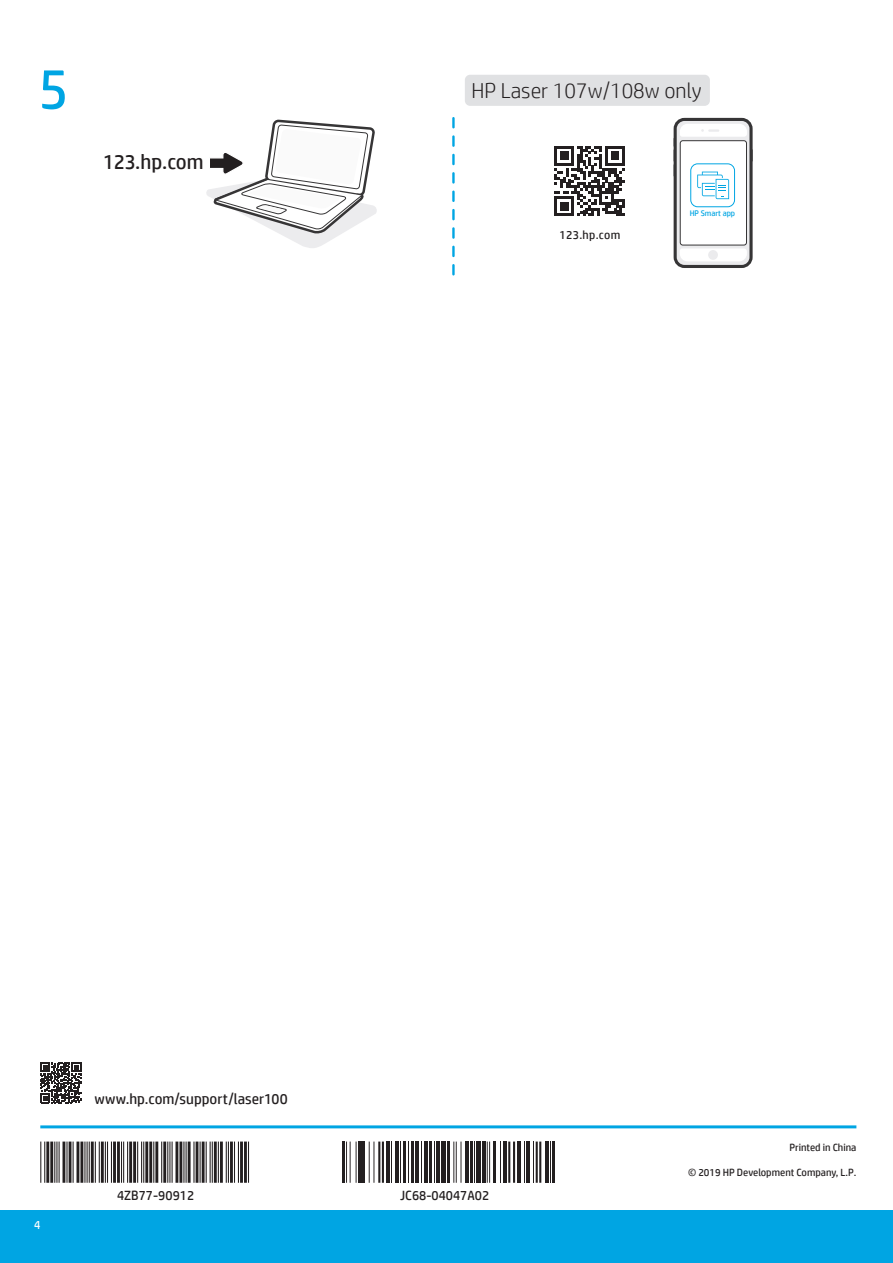
<style>
.page{position:relative;width:893px;height:1263px;background:#fff}
.page>*{position:absolute;margin:0;border:0;box-sizing:border-box;transform-origin:0 0}
.t1{font:56.7px "HP Simplified";color:#00a5e3}
.t2{font:300 21.6px "HP Simplified";color:#231f20}
.t3{font:20.85px "HP Simplified";color:#231f20}
.t4{font:14.85px "HP Simplified";color:#231f20}
.t5{font:13.35px "HP Simplified";color:#231f20}
.t6{font:11.85px "HP Simplified";letter-spacing:.025em;color:#231f20}
.t7{font:11.85px "HP Simplified";color:#fff}
.t8{font:10.35px "HP Simplified";color:#231f20}
.t9{font:8.1px "HP Simplified";color:#00a5e3}
</style>
<div class="page">
<div style="left:465px;top:75px;width:245px;height:31px;background:#e0e1e3;border-radius:5px"></div>
<div style="left:0;top:1210px;width:893px;height:53px;background:#00a5e3"></div>
<hr style="left:40px;top:1125px;width:816px;height:3px;background:#00a5e3">
<svg style="left:40px;top:1062px;width:41px;height:41px"></svg>
<svg style="left:452px;top:118px;width:3px;height:156px"></svg>
<svg style="left:554px;top:146px;width:71px;height:70px"></svg>
<svg style="left:675px;top:119px;width:76px;height:147px"></svg>
<div style="left:674px;top:118px;width:79px;height:150px;border:3px solid #363536;border-radius:9px"></div>
<svg style="left:680px;top:248px;width:67px;height:13px"></svg>
<div style="left:708px;top:250px;width:10px;height:10px;background:#ebebed;border-radius:50%"></div>
<div style="left:680px;top:140px;width:67px;height:105px;background:#fff;border:1px solid #363536;border-radius:3px"></div>
<div style="left:690px;top:163px;width:45px;height:44px;border:1px solid #00a5e3;border-radius:7px"></div>
<svg style="left:674px;top:124px;width:78px;height:75px"></svg>
<svg style="left:206px;top:120px;width:171px;height:128px"></svg>
<hr style="left:54px;top:1141px;width:1px;height:42px;background:#231f20">
<hr style="left:50px;top:1141px;width:3px;height:42px;background:#231f20">
<hr style="left:46px;top:1141px;width:3px;height:42px;background:#231f20">
<hr style="left:44px;top:1141px;width:1px;height:42px;background:#231f20">
<hr style="left:40px;top:1141px;width:1px;height:42px;background:#231f20">
<hr style="left:69px;top:1141px;width:2px;height:42px;background:#231f20">
<hr style="left:66px;top:1141px;width:2px;height:42px;background:#231f20">
<hr style="left:63px;top:1141px;width:2px;height:42px;background:#231f20">
<hr style="left:59px;top:1141px;width:1px;height:42px;background:#231f20">
<hr style="left:56px;top:1141px;width:1px;height:42px;background:#231f20">
<hr style="left:87px;top:1141px;width:1px;height:42px;background:#231f20">
<hr style="left:84px;top:1141px;width:1px;height:42px;background:#231f20">
<hr style="left:80px;top:1141px;width:3px;height:42px;background:#231f20">
<hr style="left:77px;top:1141px;width:2px;height:42px;background:#231f20">
<hr style="left:73px;top:1141px;width:1px;height:42px;background:#231f20">
<hr style="left:101px;top:1141px;width:3px;height:42px;background:#231f20">
<hr style="left:99px;top:1141px;width:1px;height:42px;background:#231f20">
<hr style="left:95px;top:1141px;width:1px;height:42px;background:#231f20">
<hr style="left:91px;top:1141px;width:3px;height:42px;background:#231f20">
<hr style="left:89px;top:1141px;width:1px;height:42px;background:#231f20">
<hr style="left:117px;top:1141px;width:3px;height:42px;background:#231f20">
<hr style="left:113px;top:1141px;width:3px;height:42px;background:#231f20">
<hr style="left:111px;top:1141px;width:1px;height:42px;background:#231f20">
<hr style="left:107px;top:1141px;width:1px;height:42px;background:#231f20">
<hr style="left:105px;top:1141px;width:1px;height:42px;background:#231f20">
<hr style="left:133px;top:1141px;width:3px;height:42px;background:#231f20">
<hr style="left:129px;top:1141px;width:3px;height:42px;background:#231f20">
<hr style="left:127px;top:1141px;width:1px;height:42px;background:#231f20">
<hr style="left:123px;top:1141px;width:1px;height:42px;background:#231f20">
<hr style="left:121px;top:1141px;width:1px;height:42px;background:#231f20">
<hr style="left:149px;top:1141px;width:3px;height:42px;background:#231f20">
<hr style="left:145px;top:1141px;width:3px;height:42px;background:#231f20">
<hr style="left:143px;top:1141px;width:1px;height:42px;background:#231f20">
<hr style="left:141px;top:1141px;width:1px;height:42px;background:#231f20">
<hr style="left:137px;top:1141px;width:1px;height:42px;background:#231f20">
<hr style="left:167px;top:1141px;width:1px;height:42px;background:#231f20">
<hr style="left:163px;top:1141px;width:3px;height:42px;background:#231f20">
<hr style="left:161px;top:1141px;width:1px;height:42px;background:#231f20">
<hr style="left:155px;top:1141px;width:3px;height:42px;background:#231f20">
<hr style="left:153px;top:1141px;width:1px;height:42px;background:#231f20">
<hr style="left:183px;top:1141px;width:1px;height:42px;background:#231f20">
<hr style="left:179px;top:1141px;width:3px;height:42px;background:#231f20">
<hr style="left:175px;top:1141px;width:3px;height:42px;background:#231f20">
<hr style="left:172px;top:1141px;width:1px;height:42px;background:#231f20">
<hr style="left:169px;top:1141px;width:1px;height:42px;background:#231f20">
<hr style="left:200px;top:1141px;width:1px;height:42px;background:#231f20">
<hr style="left:196px;top:1141px;width:2px;height:42px;background:#231f20">
<hr style="left:193px;top:1141px;width:2px;height:42px;background:#231f20">
<hr style="left:188px;top:1141px;width:3px;height:42px;background:#231f20">
<hr style="left:186px;top:1141px;width:1px;height:42px;background:#231f20">
<hr style="left:214px;top:1141px;width:3px;height:42px;background:#231f20">
<hr style="left:212px;top:1141px;width:1px;height:42px;background:#231f20">
<hr style="left:210px;top:1141px;width:1px;height:42px;background:#231f20">
<hr style="left:206px;top:1141px;width:1px;height:42px;background:#231f20">
<hr style="left:202px;top:1141px;width:3px;height:42px;background:#231f20">
<hr style="left:230px;top:1141px;width:3px;height:42px;background:#231f20">
<hr style="left:228px;top:1141px;width:1px;height:42px;background:#231f20">
<hr style="left:226px;top:1141px;width:1px;height:42px;background:#231f20">
<hr style="left:220px;top:1141px;width:3px;height:42px;background:#231f20">
<hr style="left:218px;top:1141px;width:1px;height:42px;background:#231f20">
<hr style="left:248px;top:1141px;width:1px;height:42px;background:#231f20">
<hr style="left:244px;top:1141px;width:3px;height:42px;background:#231f20">
<hr style="left:240px;top:1141px;width:3px;height:42px;background:#231f20">
<hr style="left:238px;top:1141px;width:1px;height:42px;background:#231f20">
<hr style="left:234px;top:1141px;width:1px;height:42px;background:#231f20">
<hr style="left:342px;top:1141px;width:3px;height:42px;background:#231f20">
<hr style="left:346px;top:1141px;width:1px;height:42px;background:#231f20">
<hr style="left:350px;top:1141px;width:1px;height:42px;background:#231f20">
<hr style="left:356px;top:1141px;width:1px;height:42px;background:#231f20">
<hr style="left:358px;top:1141px;width:2px;height:42px;background:#231f20">
<hr style="left:362px;top:1141px;width:3px;height:42px;background:#231f20">
<hr style="left:369px;top:1141px;width:1px;height:42px;background:#231f20">
<hr style="left:373px;top:1141px;width:1px;height:42px;background:#231f20">
<hr style="left:378px;top:1141px;width:2px;height:42px;background:#231f20">
<hr style="left:382px;top:1141px;width:2px;height:42px;background:#231f20">
<hr style="left:387px;top:1141px;width:3px;height:42px;background:#231f20">
<hr style="left:391px;top:1141px;width:1px;height:42px;background:#231f20">
<hr style="left:395px;top:1141px;width:3px;height:42px;background:#231f20">
<hr style="left:400px;top:1141px;width:1px;height:42px;background:#231f20">
<hr style="left:403px;top:1141px;width:2px;height:42px;background:#231f20">
<hr style="left:408px;top:1141px;width:1px;height:42px;background:#231f20">
<hr style="left:412px;top:1141px;width:2px;height:42px;background:#231f20">
<hr style="left:415px;top:1141px;width:3px;height:42px;background:#231f20">
<hr style="left:421px;top:1141px;width:1px;height:42px;background:#231f20">
<hr style="left:425px;top:1141px;width:3px;height:42px;background:#231f20">
<hr style="left:430px;top:1141px;width:2px;height:42px;background:#231f20">
<hr style="left:434px;top:1141px;width:1px;height:42px;background:#231f20">
<hr style="left:437px;top:1141px;width:3px;height:42px;background:#231f20">
<hr style="left:442px;top:1141px;width:4px;height:42px;background:#231f20">
<hr style="left:447px;top:1141px;width:3px;height:42px;background:#231f20">
<hr style="left:453px;top:1141px;width:1px;height:42px;background:#231f20">
<hr style="left:456px;top:1141px;width:1px;height:42px;background:#231f20">
<hr style="left:460px;top:1141px;width:1px;height:42px;background:#231f20">
<hr style="left:465px;top:1141px;width:4px;height:42px;background:#231f20">
<hr style="left:470px;top:1141px;width:2px;height:42px;background:#231f20">
<hr style="left:474px;top:1141px;width:1px;height:42px;background:#231f20">
<hr style="left:476px;top:1141px;width:4px;height:42px;background:#231f20">
<hr style="left:482px;top:1141px;width:3px;height:42px;background:#231f20">
<hr style="left:487px;top:1141px;width:1px;height:42px;background:#231f20">
<hr style="left:489px;top:1141px;width:1px;height:42px;background:#231f20">
<hr style="left:494px;top:1141px;width:2px;height:42px;background:#231f20">
<hr style="left:500px;top:1141px;width:1px;height:42px;background:#231f20">
<hr style="left:503px;top:1141px;width:4px;height:42px;background:#231f20">
<hr style="left:508px;top:1141px;width:2px;height:42px;background:#231f20">
<hr style="left:513px;top:1141px;width:2px;height:42px;background:#231f20">
<hr style="left:518px;top:1141px;width:3px;height:42px;background:#231f20">
<hr style="left:524px;top:1141px;width:1px;height:42px;background:#231f20">
<hr style="left:526px;top:1141px;width:3px;height:42px;background:#231f20">
<hr style="left:533px;top:1141px;width:1px;height:42px;background:#231f20">
<hr style="left:536px;top:1141px;width:2px;height:42px;background:#231f20">
<hr style="left:539px;top:1141px;width:2px;height:42px;background:#231f20">
<hr style="left:545px;top:1141px;width:3px;height:42px;background:#231f20">
<hr style="left:550px;top:1141px;width:1px;height:42px;background:#231f20">
<hr style="left:552px;top:1141px;width:2px;height:42px;background:#231f20">
<h1 class="t1" style="left:38px;top:52px;width:32px">5</h1>
<h3 class="t3" style="left:103px;top:148px;width:102px">123.hp.com</h3>
<h2 class="t2" style="left:471px;top:76px;width:232px">HP Laser 107w/108w only</h2>
<p class="t6" style="left:559px;top:227px;width:62px">123.hp.com</p>
<p class="t9" style="left:690px;top:208px;width:47px">HP Smart app</p>
<p class="t7" style="left:34px;top:1217px;width:8px">4</p>
<h3 class="t4" style="left:95px;top:1089px;width:195px">www.hp.com/support/laser100</h3>
<p class="t5" style="left:117px;top:1186px;width:79px">4ZB77-90912</p>
<p class="t5" style="left:400px;top:1186px;width:91px">JC68-04047A02</p>
<p class="t8" style="left:789px;top:1141px;width:68px">Printed in China</p>
<p class="t8" style="left:688px;top:1165px;width:170px">© 2019 HP Development Company, L.P.</p>
</div>
